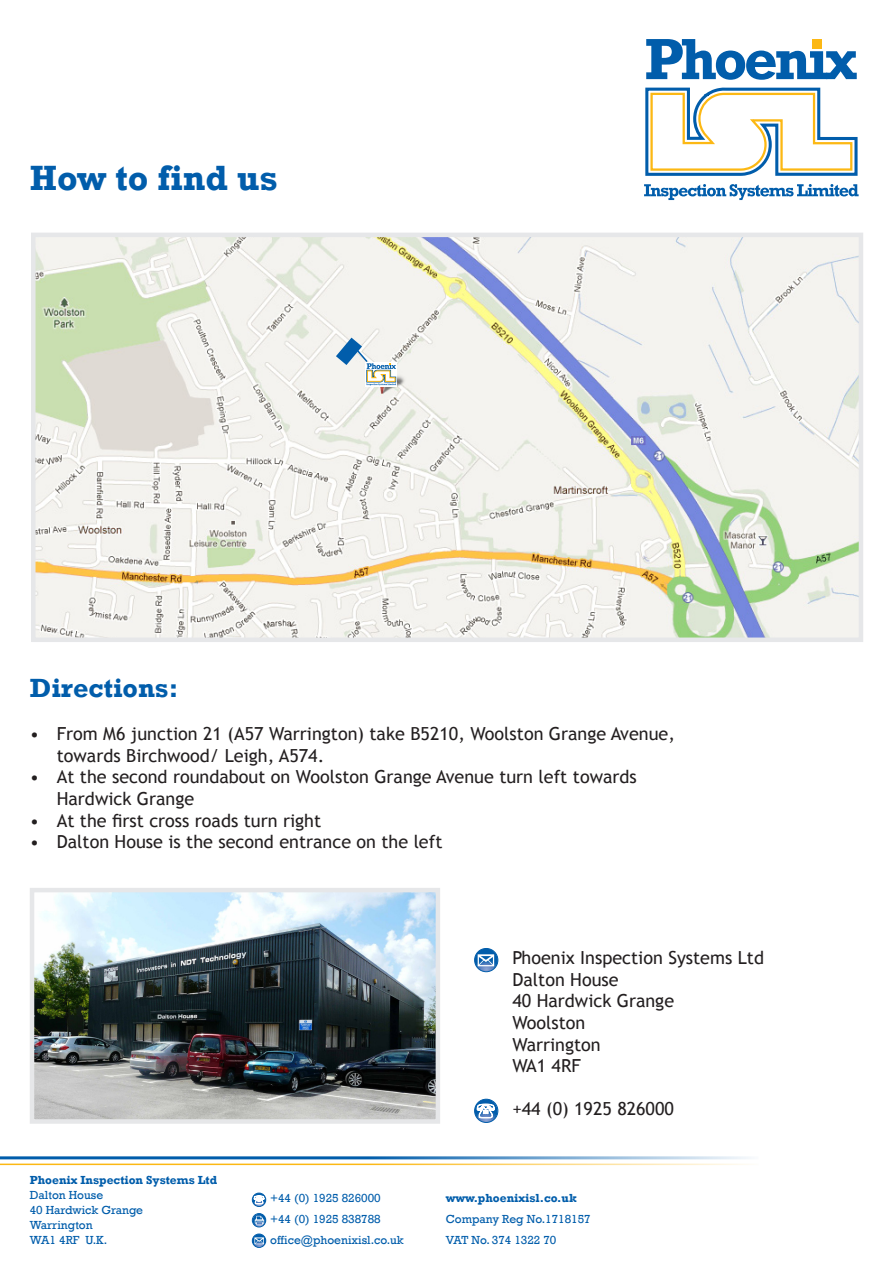
<style>
.page{position:relative;width:893px;height:1263px;background:#fff}
.page>*{position:absolute;margin:0;border:0;box-sizing:border-box;transform-origin:0 0}
.t1{font:700 36px "Rockwell";color:#015dab}
.t2{font:700 27px "Rockwell";color:#015dab}
.t3{font:18px/21.6px "Trebuchet MS";color:#231f20}
.t4{font:12px "Rockwell";color:#015dab}
.t5{font:700 12px "Rockwell";color:#015dab}
</style>
<div class="page">
<img style="left:36px;top:238px;width:822px;height:399px">
<div style="left:31px;top:233px;width:832px;height:409px;border:4px solid #e6e7e9"></div>
<img style="left:35px;top:893px;width:400px;height:226px">
<div style="left:30px;top:888px;width:410px;height:236px;border:4px solid #e6e7e9"></div>
<svg style="left:475px;top:1099px;width:23px;height:23px"></svg>
<div style="left:474px;top:1099px;width:24px;height:24px;border:1px solid #015dab;border-radius:50%"></div>
<svg style="left:475px;top:948px;width:23px;height:24px"></svg>
<div style="left:474px;top:948px;width:24px;height:24px;border:1px solid #015dab;border-radius:50%"></div>
<svg style="left:253px;top:1214px;width:13px;height:13px"></svg>
<div style="left:252px;top:1213px;width:14px;height:14px;border:1px solid #015dab;border-radius:50%"></div>
<svg style="left:252px;top:1234px;width:14px;height:13px"></svg>
<div style="left:252px;top:1234px;width:14px;height:14px;border:1px solid #015dab;border-radius:50%"></div>
<svg style="left:252px;top:1193px;width:14px;height:13px"></svg>
<svg style="left:254px;top:1195px;width:10px;height:9px"></svg>
<div style="left:252px;top:1193px;width:14px;height:14px;border:1px solid #015dab;border-radius:50%"></div>
<hr style="left:0;top:1156px;width:758px;height:3px;background:#015dab">
<hr style="left:0;top:1163px;width:758px;height:2px;background:#fcb814">
<svg style="left:293px;top:1156px;width:465px;height:10px"></svg>
<svg style="left:644px;top:184px;width:215px;height:16px"></svg>
<svg style="left:646px;top:39px;width:211px;height:41px"></svg>
<div style="left:812px;top:39px;width:10px;height:10px;background:#fcb814"></div>
<svg style="left:645px;top:87px;width:213px;height:89px"></svg>
<div style="left:365px;top:362px;width:32px;height:25px;background:#fff"></div>
<svg style="left:336px;top:338px;width:60px;height:48px"></svg>
<p class="t1" style="left:30px;top:156px;width:250px">How to find us</p>
<p class="t2" style="left:30px;top:671px;width:150px">Directions:</p>
<p class="t3" style="left:57px;top:723px;width:620px;text-indent:-27px">• From M6 junction 21 (A57 Warrington) take B5210, Woolston Grange Avenue, towards Birchwood/ Leigh, A574.</p>
<p class="t3" style="left:57px;top:766px;width:582px;text-indent:-27px">• At the second roundabout on Woolston Grange Avenue turn left towards<br>Hardwick Grange</p>
<p class="t3" style="left:30px;top:810px;width:293px">• At the first cross roads turn right</p>
<p class="t3" style="left:30px;top:831px;width:414px">• Dalton House is the second entrance on the left</p>
<p class="t5" style="left:30px;top:1173px;width:189px">Phoenix Inspection Systems Ltd</p>
<p class="t4" style="left:30px;top:1188px;width:75px">Dalton House</p>
<p class="t4" style="left:30px;top:1203px;width:115px">40 Hardwick Grange</p>
<p class="t4" style="left:30px;top:1218px;width:64px">Warrington</p>
<p class="t4" style="left:30px;top:1233px;width:79px">WA1 4RF U.K.</p>
<p class="t4" style="left:270px;top:1191px;width:112px">+44 (0) 1925 826000</p>
<p class="t4" style="left:270px;top:1212px;width:112px">+44 (0) 1925 838788</p>
<p class="t4" style="left:270px;top:1233px;width:135px">office@phoenixisl.co.uk</p>
<p class="t3" style="left:512px;top:947px;width:253px">Phoenix Inspection Systems Ltd</p>
<p class="t3" style="left:512px;top:969px;width:108px">Dalton House</p>
<p class="t3" style="left:512px;top:990px;width:163px">40 Hardwick Grange</p>
<p class="t3" style="left:512px;top:1012px;width:75px">Woolston</p>
<p class="t3" style="left:512px;top:1034px;width:90px">Warrington</p>
<p class="t3" style="left:512px;top:1055px;width:70px">WA1 4RF</p>
<p class="t3" style="left:512px;top:1098px;width:163px">+44 (0) 1925 826000</p>
<p class="t5" style="left:446px;top:1191px;width:133px">www.phoenixisl.co.uk</p>
<p class="t4" style="left:446px;top:1212px;width:147px">Company Reg No.1718157</p>
<p class="t4" style="left:446px;top:1233px;width:112px">VAT No. 374 1322 70</p>
</div>
